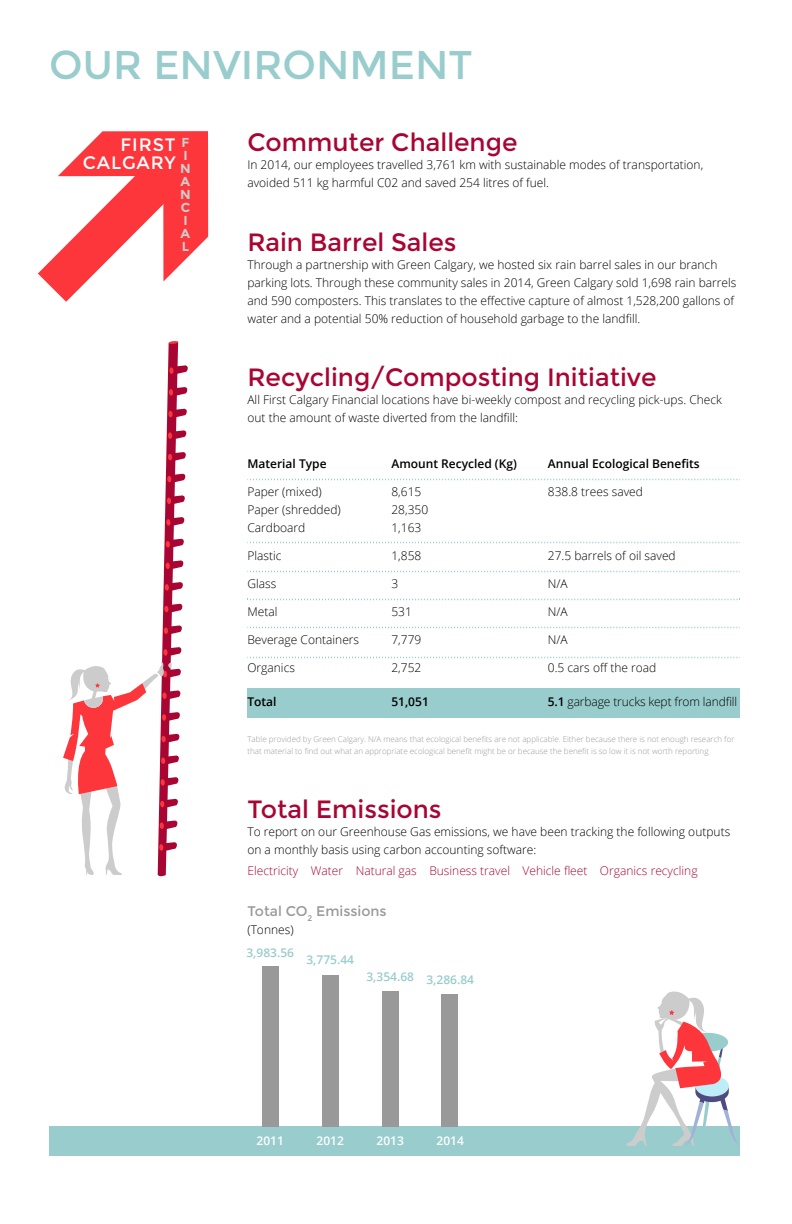
<style>
.page{position:relative;width:792px;height:1224px;background:#fff}
.page>*{position:absolute;margin:0;border:0;box-sizing:border-box;transform-origin:0 0}
.t1{font:40px "Montserrat";color:#9cc}
.t2{font:25px "Montserrat";color:#a90533}
.t3{font:18px/18px "Montserrat";letter-spacing:.05em;color:#fff;text-align:right}
.t4{font:14px "Montserrat";color:#999}
.t5{font:700 13px/13px "Montserrat";color:#ccc}
.t6{font:300 12px/18px "Open Sans";color:#000}
.t7{font:300 12px "Open Sans";color:#a90533}
.t8{font:600 12px "Open Sans";color:#000}
.t9{font:600 12px "Open Sans";color:#9cc}
.t10{font:600 12px "Open Sans";color:#fff}
.t11{font:300 8px/12px "Open Sans";color:#999}
.s1{font-weight:600}
</style>
<div class="page">
<svg style="left:38px;top:163px;width:171px;height:139px"></svg>
<svg style="left:58px;top:131px;width:150px;height:151px"></svg>
<div style="left:49px;top:1126px;width:691px;height:30px;background:#9cc"></div>
<div style="left:247px;top:688px;width:493px;height:30px;background:#9cc"></div>
<div style="left:442px;top:995px;width:16px;height:132px;background:#999"></div>
<div style="left:382px;top:992px;width:17px;height:135px;background:#999"></div>
<div style="left:322px;top:975px;width:17px;height:152px;background:#999"></div>
<div style="left:262px;top:967px;width:17px;height:160px;background:#999"></div>
<svg style="left:247px;top:479px;width:493px;height:1px"></svg>
<svg style="left:247px;top:542px;width:493px;height:1px"></svg>
<svg style="left:247px;top:571px;width:493px;height:1px"></svg>
<svg style="left:247px;top:599px;width:493px;height:1px"></svg>
<svg style="left:247px;top:627px;width:493px;height:1px"></svg>
<svg style="left:247px;top:657px;width:493px;height:1px"></svg>
<svg style="left:63px;top:341px;width:125px;height:536px"></svg>
<svg style="left:626px;top:991px;width:112px;height:155px"></svg>
<h1 class="t1" style="left:49px;top:41px;width:425px">OUR ENVIRONMENT</h1>
<h3 class="t3" style="left:83px;top:136px;width:95px">FIRST<br>CALGARY</h3>
<h2 class="t2" style="left:247px;top:128px;width:272px">Commuter Challenge</h2>
<p class="t5" style="left:180px;top:136px;width:12px">F<br>I<br>N<br>A<br>N<br>C<br>I<br>A<br>L</p>
<p class="t6" style="left:247px;top:156px;width:457px">In 2014, our employees travelled 3,761 km with sustainable modes of transportation, avoided 511 kg harmful C02 and saved 254 litres of fuel.</p>
<h2 class="t2" style="left:247px;top:228px;width:211px">Rain Barrel Sales</h2>
<p class="t6" style="left:247px;top:255px;width:491px">Through a partnership with Green Calgary, we hosted six rain barrel sales in our branch parking lots. Through these community sales in 2014, Green Calgary sold 1,698 rain barrels and 590 composters. This translates to the effective capture of almost 1,528,200 gallons of water and a potential 50% reduction of household garbage to the landfill.</p>
<h2 class="t2" style="left:247px;top:363px;width:411px">Recycling/Composting Initiative</h2>
<p class="t6" style="left:247px;top:391px;width:476px">All First Calgary Financial locations have bi-weekly compost and recycling pick-ups. Check out the amount of waste diverted from the landfill:</p>
<p class="t8" style="left:247px;top:456px;width:81px">Material Type</p>
<p class="t8" style="left:391px;top:456px;width:127px">Amount Recycled (Kg)</p>
<p class="t8" style="left:548px;top:456px;width:153px">Annual Ecological Benefits</p>
<p class="t6" style="left:247px;top:483px;width:76px">Paper (mixed)</p>
<p class="t6" style="left:391px;top:483px;width:31px">8,615</p>
<p class="t6" style="left:548px;top:483px;width:97px">838.8 trees saved</p>
<p class="t6" style="left:247px;top:501px;width:95px">Paper (shredded)</p>
<p class="t6" style="left:391px;top:501px;width:38px">28,350</p>
<p class="t6" style="left:247px;top:519px;width:59px">Cardboard</p>
<p class="t6" style="left:391px;top:519px;width:31px">1,163</p>
<p class="t6" style="left:247px;top:547px;width:36px">Plastic</p>
<p class="t6" style="left:391px;top:547px;width:31px">1,858</p>
<p class="t6" style="left:548px;top:547px;width:129px">27.5 barrels of oil saved</p>
<p class="t6" style="left:247px;top:575px;width:30px">Glass</p>
<p class="t6" style="left:391px;top:575px;width:8px">3</p>
<p class="t6" style="left:548px;top:575px;width:21px">N/A</p>
<p class="t6" style="left:247px;top:603px;width:32px">Metal</p>
<p class="t6" style="left:391px;top:603px;width:22px">531</p>
<p class="t6" style="left:548px;top:603px;width:21px">N/A</p>
<p class="t6" style="left:247px;top:631px;width:113px">Beverage Containers</p>
<p class="t6" style="left:391px;top:631px;width:31px">7,779</p>
<p class="t6" style="left:548px;top:631px;width:21px">N/A</p>
<p class="t6" style="left:247px;top:659px;width:49px">Organics</p>
<p class="t6" style="left:391px;top:659px;width:31px">2,752</p>
<p class="t6" style="left:548px;top:659px;width:110px">0.5 cars off the road</p>
<p class="t8" style="left:247px;top:694px;width:31px">Total</p>
<p class="t8" style="left:391px;top:694px;width:39px">51,051</p>
<p class="t6" style="left:548px;top:693px;width:191px"><span class="s1">5.1</span> garbage trucks kept from landfill</p>
<p class="t11" style="left:247px;top:733px;width:489px">Table provided by Green Calgary. N/A means that ecological benefits are not applicable. Either because there is not enough research for that material to find out what an appropriate ecological benefit might be or because the benefit is so low it is not worth reporting</p>
<h2 class="t2" style="left:247px;top:795px;width:196px">Total Emissions</h2>
<p class="t6" style="left:247px;top:822px;width:484px">To report on our Greenhouse Gas emissions, we have been tracking the following outputs on a monthly basis using carbon accounting software:</p>
<p class="t7" style="left:247px;top:863px;width:452px">Electricity Water Natural gas Business travel Vehicle fleet Organics recycling</p>
<p class="t4" style="left:247px;top:903px;width:141px">Total CO<sub>2</sub> Emissions</p>
<p class="t6" style="left:247px;top:921px;width:48px">(Tonnes)</p>
<p class="t9" style="left:246px;top:944px;width:49px">3,983.56</p>
<p class="t9" style="left:306px;top:952px;width:49px">3,775.44</p>
<p class="t9" style="left:366px;top:970px;width:109px">3,354.68 3,286.84</p>
<p class="t10" style="left:257px;top:1133px;width:29px">2011</p>
<p class="t10" style="left:317px;top:1133px;width:29px">2012</p>
<p class="t10" style="left:377px;top:1133px;width:29px">2013</p>
<p class="t10" style="left:437px;top:1133px;width:29px">2014</p>
</div>
